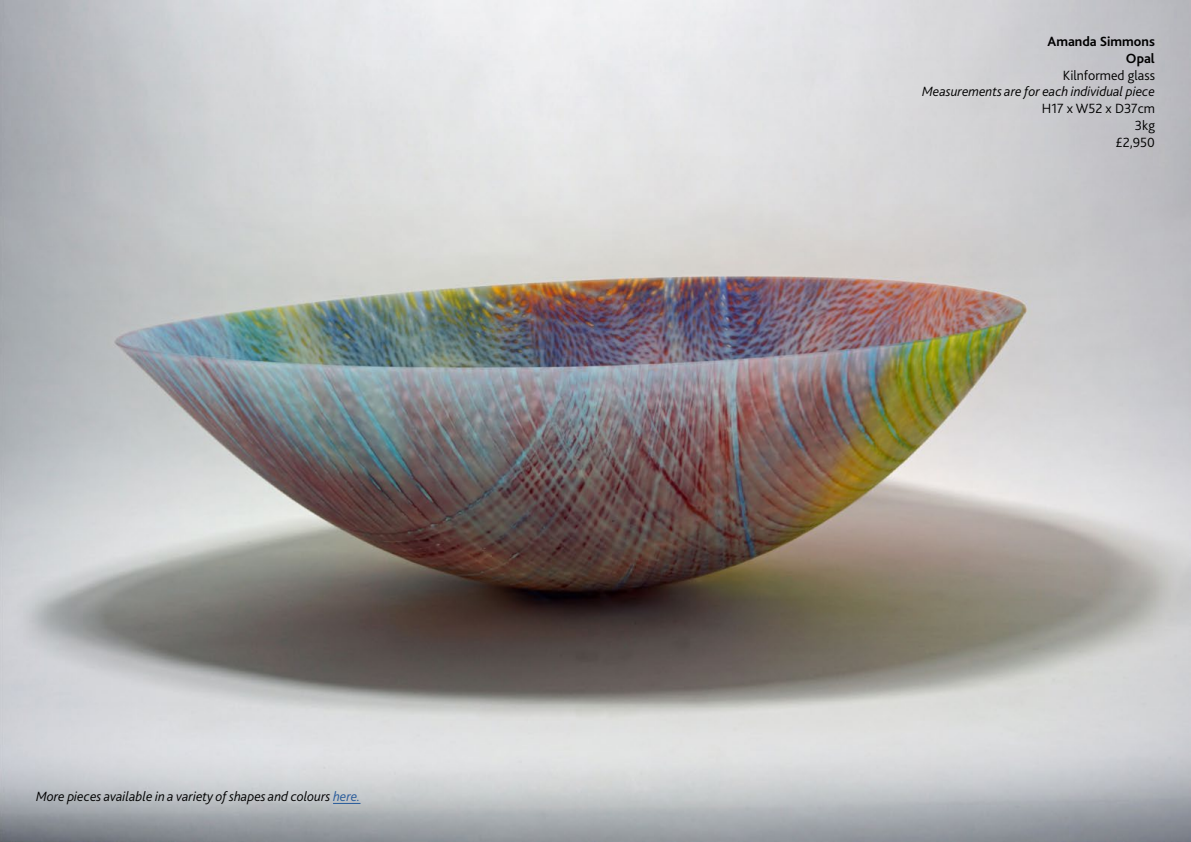
<style>
.page{position:relative;width:1191px;height:842px;background:#fff}
.page>*{position:absolute;margin:0;border:0;box-sizing:border-box;transform-origin:0 0}
.t1{font:italic 300 14px "Bliss 2";color:#000}
.t2{font:300 14px/16.8px "Bliss 2";color:#000;text-align:right}
.t3{font:700 14px/16.8px "Bliss Pro";color:#000;text-align:right}
.s1{color:#275b9b}
</style>
<div class="page">
<img style="left:0;top:0;width:1191px;height:842px">
<svg style="left:333px;top:803px;width:27px;height:1px"></svg>
<p class="t1" style="left:36px;top:788px;width:326px">More pieces available in a variety of shapes and colours <span class="s1">here.</span></p>
<p class="t3" style="left:1047px;top:33px;width:109px">Amanda Simmons<br>Opal</p>
<p class="t2" style="left:1062px;top:66px;width:94px">Kilnformed glass</p>
<p class="t1" style="left:922px;top:83px;width:234px">Measurements are for each individual piece</p>
<p class="t2" style="left:1041px;top:100px;width:115px">H17 x W52 x D37cm<br>3kg<br>£2,950</p>
</div>
